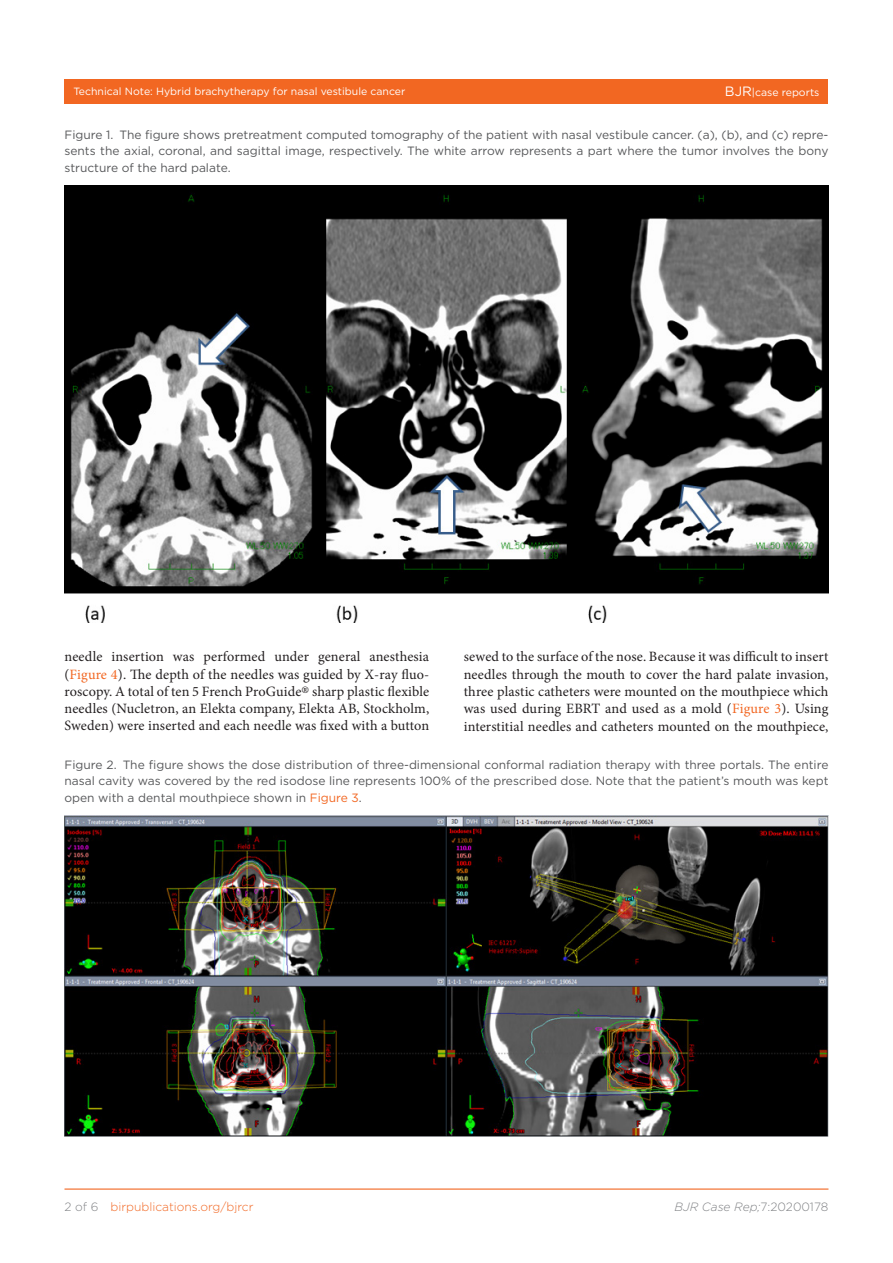
<style>
.page{position:relative;width:893px;height:1263px;background:#fff}
.page>*{position:absolute;margin:0;border:0;box-sizing:border-box;transform-origin:0 0}
.t1{font:14.25px/17.2px "Minion Pro";letter-spacing:.01em;color:#231f20;text-align:justify}
.t2{font:12px/16.5px "Gotham";color:#57585a;text-align:justify}
.t3{font:300 12px "Gotham";color:#f26722}
.t4{font:italic 300 12px "Gotham";color:#808285}
.t5{font:10.5px "Gotham";color:#fff}
.s1{font-size:13.5px}
.s2{color:#f26722}
.s3{font-family:"Minion"}
.s4{color:#808285}
.s5{font-style:normal}
</style>
<div class="page">
<div style="left:64px;top:79px;width:764px;height:24px;background:#f26722"></div>
<hr style="left:64px;top:1188px;width:764px;height:2px;background:#f26722">
<img style="left:64px;top:186px;width:764px;height:436px">
<img style="left:64px;top:816px;width:764px;height:320px">
<p class="t5" style="left:73px;top:85px;width:333px">Technical Note: Hybrid brachytherapy for nasal vestibule cancer</p>
<p class="t5" style="left:725px;top:85px;width:96px"><span class="s1">BJR</span>|case reports</p>
<p class="t2" style="left:64px;top:126px;width:765px">Figure 1. The figure shows pretreatment computed tomography of the patient with nasal vestibule cancer. (a), (b), and (c) repre&shy;sents the axial, coronal, and sagittal image, respectively. The white arrow represents a part where the tumor involves the bony structure of the hard palate.</p>
<p class="t1" style="left:64px;top:648px;width:366px">needle insertion was performed under general anesthesia (<span class="s2">Figure 4</span>). The depth of the needles was guided by X-ray fluo&shy;roscopy. A total of ten 5 French ProGuide<span class="s3">®</span> sharp plastic flexible needles (Nucletron, an Elekta company, Elekta AB, Stockholm, Sweden) were inserted and each needle was fixed with a button</p>
<p class="t1" style="left:464px;top:648px;width:366px">sewed to the surface of the nose. Because it was difficult to insert needles through the mouth to cover the hard palate invasion, three plastic catheters were mounted on the mouthpiece which was used during EBRT and used as a mold (<span class="s2">Figure 3</span>). Using interstitial needles and catheters mounted on the mouthpiece,</p>
<p class="t2" style="left:64px;top:756px;width:765px">Figure 2. The figure shows the dose distribution of three-dimensional conformal radiation therapy with three portals. The entire nasal cavity was covered by the red isodose line represents 100% of the prescribed dose. Note that the patient’s mouth was kept open with a dental mouthpiece shown in <span class="s2">Figure 3</span>.</p>
<p class="t3" style="left:64px;top:1199px;width:191px"><span class="s4">2 of 6</span> birpublications.org/bjrcr</p>
<p class="t4" style="left:675px;top:1199px;width:155px">BJR Case Rep;<span class="s5">7:20200178</span></p>
</div>
